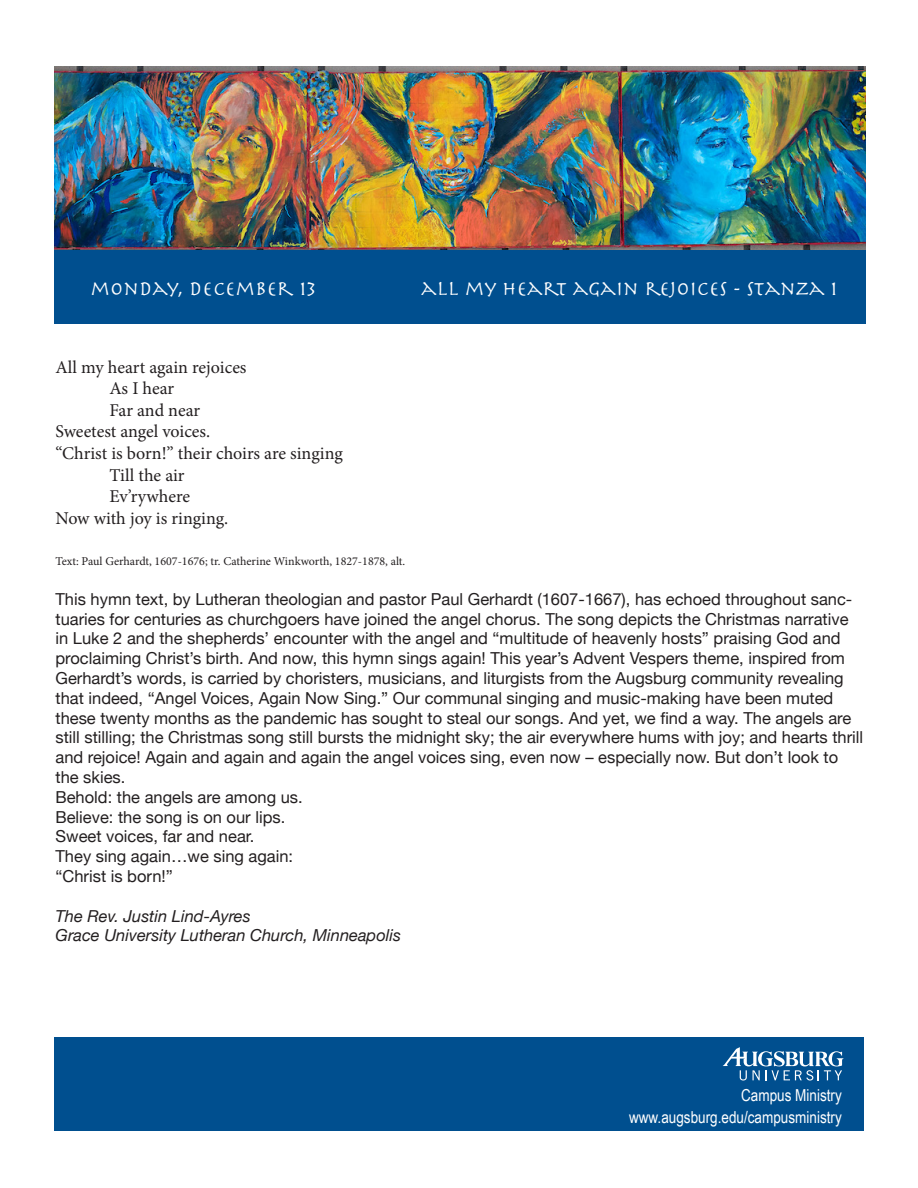
<style>
.page{position:relative;width:918px;height:1188px;background:#fff}
.page>*{position:absolute;margin:0;border:0;box-sizing:border-box;transform-origin:0 0}
.t1{font:300 24px "Avenir";color:#fff}
.t2{font:21px "Herculanum";color:#fff}
.t3{font:18px "Minion Pro";letter-spacing:-.005em;color:#231f20}
.t4{font:16.5px/19.8px "Helvetica Neue";color:#231f20}
.t5{font:italic 16.5px "Helvetica Neue";color:#231f20}
.t6{font:16.5px "Arial Narrow";color:#fff}
.t7{font:12px "Minion Pro";color:#231f20}
</style>
<div class="page">
<div style="left:54px;top:1037px;width:810px;height:94px;background:#004f8f"></div>
<svg style="left:723px;top:1047px;width:120px;height:34px"></svg>
<img style="left:54px;top:67px;width:812px;height:183px">
<div style="left:54px;top:250px;width:812px;height:74px;background:#004f8f"></div>
<p class="t1" style="left:363px;top:269px;width:322px">O Come, O Come, Emmanuel</p>
<p class="t2" style="left:90px;top:275px;width:228px">MONDAY, DECEMBER 13</p>
<p class="t2" style="left:421px;top:275px;width:418px">ALL MY HEART AGAIN REJOICES - STANZA 1</p>
<p class="t3" style="left:56px;top:355px;width:193px">All my heart again rejoices</p>
<p class="t3" style="left:110px;top:376px;width:66px">As I hear</p>
<p class="t3" style="left:110px;top:398px;width:92px">Far and near</p>
<p class="t3" style="left:56px;top:420px;width:156px">Sweetest angel voices.</p>
<p class="t3" style="left:56px;top:441px;width:289px">“Christ is born!” their choirs are singing</p>
<p class="t3" style="left:110px;top:463px;width:77px">Till the air</p>
<p class="t3" style="left:110px;top:484px;width:82px">Ev’rywhere</p>
<p class="t3" style="left:56px;top:506px;width:174px">Now with joy is ringing.</p>
<p class="t7" style="left:56px;top:553px;width:351px">Text: Paul Gerhardt, 1607-1676; tr. Catherine Winkworth, 1827-1878, alt.</p>
<p class="t4" style="left:56px;top:590px;width:809px">This hymn text, by Lutheran theologian and pastor Paul Gerhardt (1607-1667), has echoed throughout sanc&shy;tuaries for centuries as churchgoers have joined the angel chorus. The song depicts the Christmas narrative in Luke 2 and the shepherds’ encounter with the angel and “multitude of heavenly hosts” praising God and proclaiming Christ’s birth. And now, this hymn sings again! This year’s Advent Vespers theme, inspired from Gerhardt’s words, is carried by choristers, musicians, and liturgists from the Augsburg community revealing that indeed, “Angel Voices, Again Now Sing.” Our communal singing and music-making have been muted these twenty months as the pandemic has sought to steal our songs. And yet, we find a way. The angels are still stilling; the Christmas song still bursts the midnight sky; the air everywhere hums with joy; and hearts thrill and rejoice! Again and again and again the angel voices sing, even now – especially now. But don’t look to the skies.</p>
<p class="t4" style="left:56px;top:788px;width:249px">Behold: the angels are among us.</p>
<p class="t4" style="left:56px;top:808px;width:231px">Believe: the song is on our lips.</p>
<p class="t4" style="left:56px;top:828px;width:200px">Sweet voices, far and near.</p>
<p class="t4" style="left:56px;top:847px;width:239px">They sing again…we sing again:</p>
<p class="t4" style="left:56px;top:867px;width:119px">“Christ is born!”</p>
<p class="t5" style="left:56px;top:904px;width:197px">The Rev. Justin Lind-Ayres</p>
<p class="t5" style="left:56px;top:924px;width:347px">Grace University Lutheran Church, Minneapolis</p>
<p class="t6" style="left:741px;top:1083px;width:102px">Campus Ministry</p>
<p class="t6" style="left:629px;top:1105px;width:214px">www.augsburg.edu/campusministry</p>
</div>
